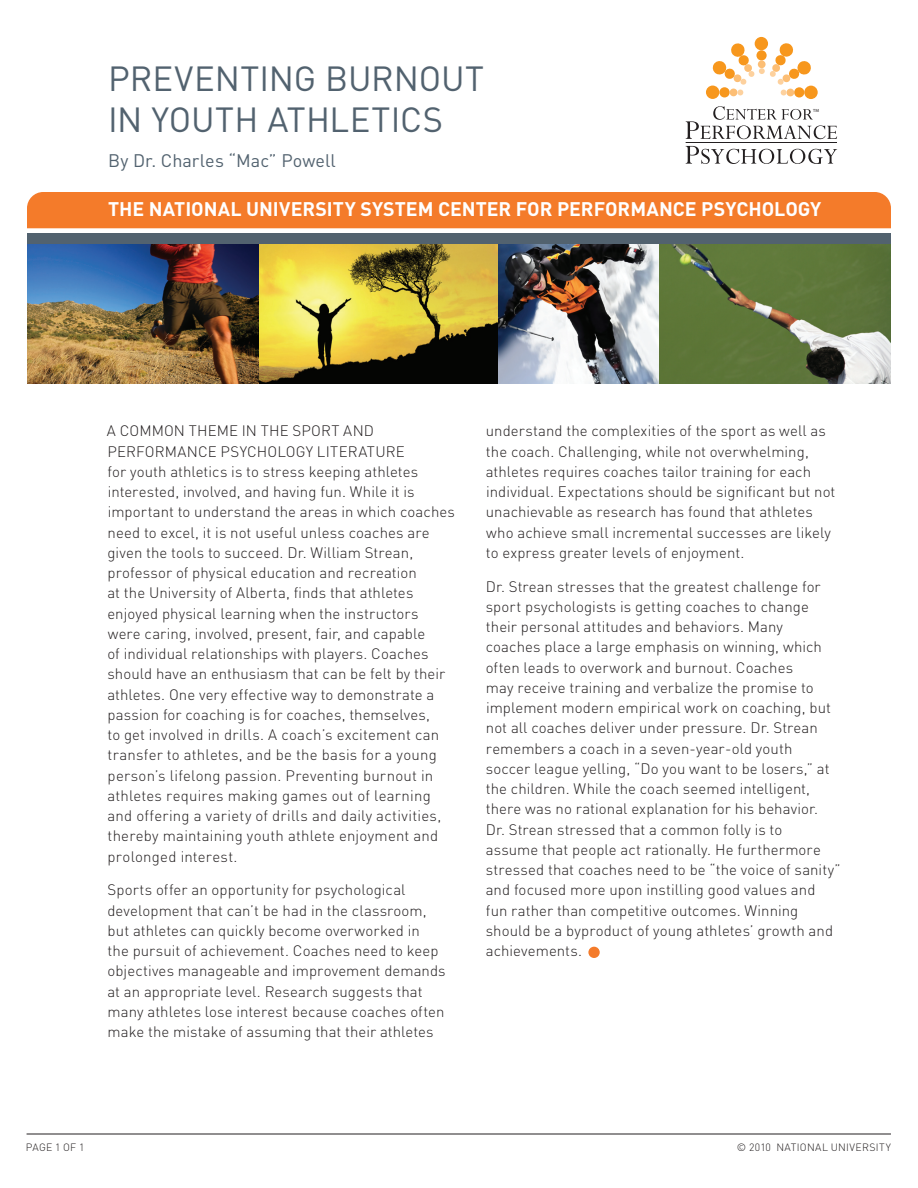
<style>
.page{position:relative;width:918px;height:1188px;background:#fff}
.page>*{position:absolute;margin:0;border:0;box-sizing:border-box;transform-origin:0 0}
.t1{font:34.5px/41.4px "DIN";letter-spacing:-.005em;color:#52626f}
.t2{font:700 19.5px "DIN";letter-spacing:-.005em;color:#fff}
.t3{font:18px "DIN";color:#52626f}
.t4{font:300 15px/20.2px "DIN";letter-spacing:.005em;color:#231f20}
.t5{font:300 10.5px "DIN";letter-spacing:.025em;color:#231f20}
.t6{font:4.5px "Myriad";color:#231f20}
</style>
<div class="page">
<hr style="left:27px;top:1134px;width:864px;height:1px;background:#231f20">
<div style="left:27px;top:192px;width:864px;height:36px;background:#f47b2a"></div>
<div style="left:27px;top:232px;width:864px;height:13px;background:#52626f"></div>
<hr style="left:27px;top:229px;width:864px;height:4px;background:#fff">
<img style="left:258px;top:244px;width:240px;height:140px">
<img style="left:27px;top:244px;width:231px;height:140px">
<img style="left:498px;top:244px;width:393px;height:140px">
<div style="left:755px;top:37px;width:13px;height:13px;background:#f7971d;border-radius:50%"></div>
<div style="left:804px;top:86px;width:14px;height:13px;background:#f7971d;border-radius:50%"></div>
<div style="left:706px;top:86px;width:13px;height:13px;background:#f7971d;border-radius:50%"></div>
<svg style="left:794px;top:87px;width:10px;height:11px"></svg>
<div style="left:719px;top:87px;width:11px;height:10px;background:#f7971d;border-radius:50%"></div>
<div style="left:787px;top:89px;width:7px;height:7px;background:#fcbe75;border-radius:50%"></div>
<div style="left:730px;top:89px;width:7px;height:7px;background:#fcbe75;border-radius:50%"></div>
<svg style="left:712px;top:42px;width:100px;height:53px"></svg>
<svg style="left:686px;top:106px;width:151px;height:33px"></svg>
<svg style="left:686px;top:146px;width:151px;height:18px"></svg>
<hr style="left:686px;top:142px;width:151px;height:1px;background:#231f20">
<div style="left:589px;top:947px;width:10px;height:10px;background:#f47b2a;border-radius:50%"></div>
<div style="left:588px;top:947px;width:12px;height:11px;border:2px solid #f47b2a;border-radius:50%"></div>
<h1 class="t1" style="left:108px;top:57px;width:378px">PREVENTING BURNOUT<br>IN YOUTH ATHLETICS</h1>
<p class="t3" style="left:108px;top:149px;width:229px">BY DR. CHARLES “MAC” POWELL</p>
<p class="t6" style="left:813px;top:109px;width:7px">TM</p>
<h2 class="t2" style="left:108px;top:196px;width:715px">THE NATIONAL UN IVERSITY SYSTEM CENTER FOR PERFORMANCE PSYCHOLOGY</h2>
<p class="t4" style="left:107px;top:421px;width:350px">A common theme in the sport and performan ce psychology literatu re<br>for youth athletics is to stress keeping athletes interested, involved, and having fun. While it is important to understand the areas in which coaches need to excel, it is not useful unless coaches are given the tools to succeed. D r. William Strean, professor of physical education and recreation<br>at the University of Alberta, finds that athletes enjoyed physical learning when the instructors<br>were caring, involved, present, fair, and capable<br>of individual relationships with players. Coaches should have an enthusiasm that can be felt by their athletes. O ne very effective way to demonstrate a passion for coaching is for coaches, themselves,<br>to get involved in drills. A coach’s excitement can transfer to athletes, and be the basis for a young person’s lifelong passion. Preventing burnout in athletes requires making games out of learning and offering a variety of drills and daily activities, thereby maintaining youth athlete enjoyment and prolonged interest.</p>
<p class="t4" style="left:107px;top:880px;width:340px">Sports offer an opportunity for psychological development that can’t be had in the classroom, but athletes can quickly become overworked in<br>the pursuit of achievement. Coaches need to keep objectives manageable and improvement demands at an appropriate level. Research suggests that many athletes lose interest because coaches often make the mistake of assuming that their athletes</p>
<p class="t4" style="left:486px;top:421px;width:351px">understand the complexities of the sport as well as the coach. Challenging, while not overwhelming, athletes requires coaches tailor training for each individual. Expectations should be significant but not unachievable as research has found that athletes who achieve small incremental successes are likely to express greater levels of enjoyment.</p>
<p class="t4" style="left:486px;top:576px;width:357px">D r. Strean stresses that the greatest challenge for sport psychologists is getting coaches to change their personal attitudes and behaviors. Many coaches place a large emphasis on winning, which often leads to overwork and burnout. Coaches<br>may receive training and verbalize the promise to implement modern empirical work on coaching, but not all coaches deliver under pressure. Dr. Strean remembers a coach in a seven-year-old youth<br>soccer league yelling, “Do you want to be losers,” at the children. While the coach seemed intelligent, there was no rational explanation for his behavior.<br>D r. Strean stressed that a common folly is to<br>assume that people act rationally. H e furthermore stressed that coaches need to be “the voice of sanity” and focused more upon instilling good values and<br>fun rather than competitive outcomes. Winning should be a byproduct of young athletes’ growth and achievements.</p>
<p class="t5" style="left:26px;top:1140px;width:60px">Page 1 of 1</p>
<p class="t5" style="left:737px;top:1140px;width:155px">© 2010 National Un iversity</p>
</div>
